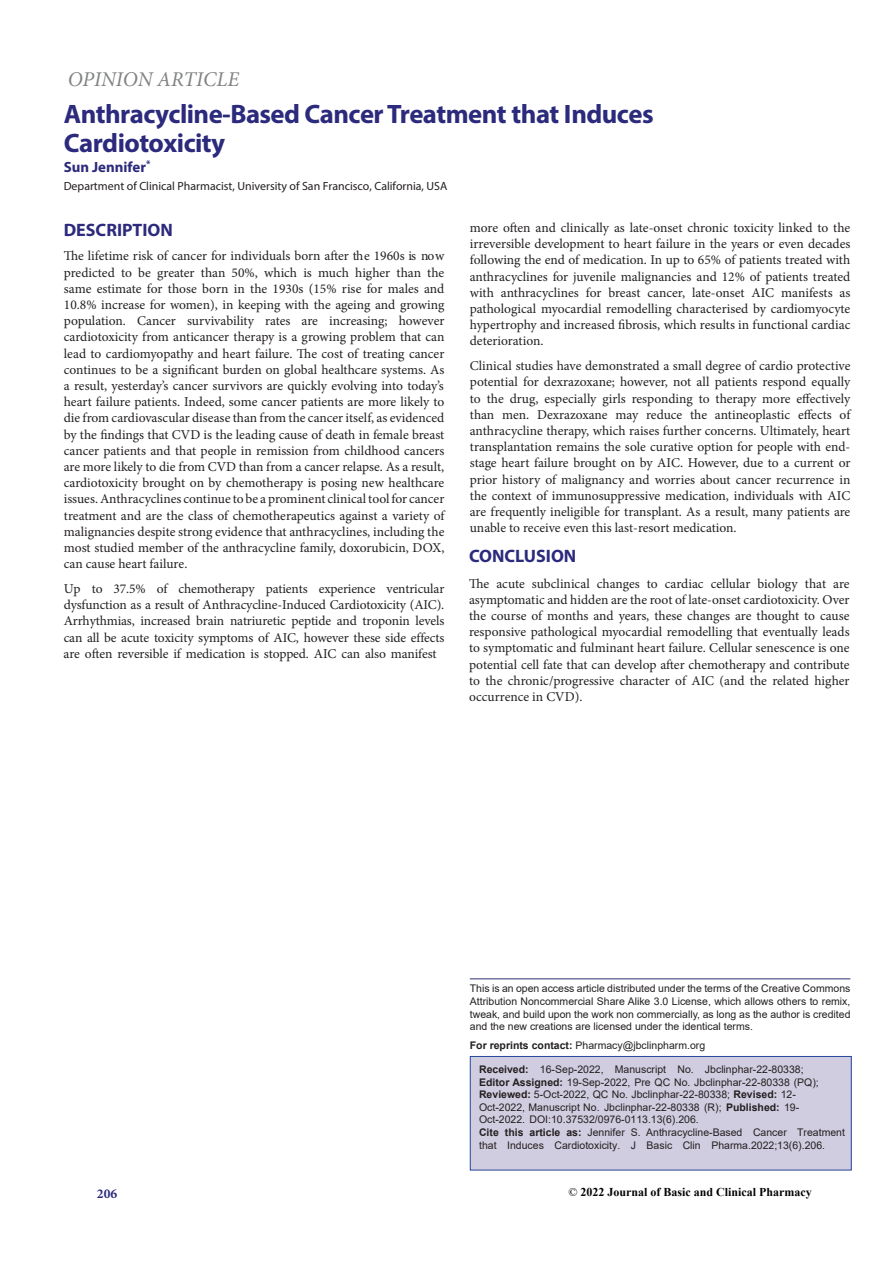
<style>
.page{position:relative;width:893px;height:1263px;background:#fff}
.page>*{position:absolute;margin:0;border:0;box-sizing:border-box;transform-origin:0 0}
.t1{font:700 26.7px/29.1px "Myriad Pro";letter-spacing:-.02em;color:#2c2a7c}
.t2{font:italic 21px "Minion Pro";letter-spacing:-.005em;color:#808284}
.t3{font:700 18px "Myriad Pro";color:#2c2a7c}
.t4{font:700 14.85px "Myriad Pro";color:#2c2a7c}
.t5{font:13.5px/16.2px "Minion Pro";letter-spacing:-.005em;color:#231f20;text-align:justify}
.t6{font:700 13.5px "Minion Pro";color:#2c2a7c}
.t7{font:700 12px "Times New Roman";color:#040503}
.t8{font:11.85px "Myriad Pro";color:#231f20}
.t9{font:10.5px/12.6px "Arial";color:#231f20;text-align:justify}
.s1{font-weight:700}
.s2{font-style:inherit}
.s3{font-weight:400}
</style>
<div class="page">
<hr style="left:470px;top:978px;width:380px;height:1px;background:#2b2f79">
<div style="left:470px;top:1056px;width:381px;height:114px;background:#d1cde0"></div>
<div style="left:470px;top:1056px;width:382px;height:114px;border:1px solid #26489d"></div>
<h2 class="t2" style="left:68px;top:65px;width:173px">OPINION ARTICLE</h2>
<h1 class="t1" style="left:64px;top:99px;width:591px">Anthracycline-Based Cancer Treatment that Induces<br>Cardiotoxicity</h1>
<p class="t4" style="left:64px;top:157px;width:88px">Sun Jennifer<sup>*</sup></p>
<p class="t8" style="left:64px;top:179px;width:385px">Department of Clinical Pharmacist, University of San Francisco, California, USA</p>
<h3 class="t3" style="left:64px;top:218px;width:111px">DESCRIPTION</h3>
<p class="t5" style="left:64px;top:248px;width:382px">The lifetime risk of cancer for individuals born after the 1960s is now predicted to be greater than 50%, which is much higher than the same estimate for those born in the 1930s (15% rise for males and 10.8% increase for women), in keeping with the ageing and growing population. Cancer survivability rates are increasing; however cardiotoxicity from anticancer therapy is a growing problem that can lead to cardiomyopathy and heart failure. The cost of treating cancer continues to be a significant burden on global healthcare systems. As a result, yesterday’s cancer survivors are quickly evolving into today’s heart failure patients. Indeed, some cancer patients are more likely to die from cardiovascular disease than from the cancer itself, as evidenced by the findings that CVD is the leading cause of death in female breast cancer patients and that people in remission from childhood cancers are more likely to die from CVD than from a cancer relapse. As a result, cardiotoxicity brought on by chemotherapy is posing new healthcare issues. Anthracyclines continue to be a prominent clinical tool for cancer treatment and are the class of chemotherapeutics against a variety of malignancies despite strong evidence that anthracyclines, including the most studied member of the anthracycline family, doxorubicin, DOX, can cause heart failure.</p>
<p class="t5" style="left:64px;top:581px;width:382px">Up to 37.5% of chemotherapy patients experience ventricular dysfunction as a result of Anthracycline-Induced Cardiotoxicity (AIC).<br>Arrhythmias, increased brain natriuretic peptide and troponin levels can all be acute toxicity symptoms of AIC, however these side effects are often reversible if medication is stopped. AIC can also manifest</p>
<p class="t5" style="left:470px;top:220px;width:382px">more often and clinically as late-onset chronic toxicity linked to the irreversible development to heart failure in the years or even decades following the end of medication. In up to 65% of patients treated with anthracyclines for juvenile malignancies and 12% of patients treated with anthracyclines for breast cancer, late-onset AIC manifests as pathological myocardial remodelling characterised by cardiomyocyte hypertrophy and increased fibrosis, which results in functional cardiac deterioration.</p>
<p class="t5" style="left:470px;top:358px;width:382px">Clinical studies have demonstrated a small degree of cardio protective potential for dexrazoxane; however, not all patients respond equally to the drug, especially girls responding to therapy more effectively than men. Dexrazoxane may reduce the antineoplastic effects of anthracycline therapy, which raises further concerns. Ultimately, heart transplantation remains the sole curative option for people with end&shy;stage heart failure brought on by AIC. However, due to a current or prior history of malignancy and worries about cancer recurrence in the context of immunosuppressive medication, individuals with AIC are frequently ineligible for transplant. As a result, many patients are unable to receive even this last-resort medication.</p>
<h3 class="t3" style="left:469px;top:544px;width:109px">CONCLUSION</h3>
<p class="t5" style="left:469px;top:575px;width:382px">The acute subclinical changes to cardiac cellular biology that are asymptomatic and hidden are the root of late-onset cardiotoxicity. Over the course of months and years, these changes are thought to cause responsive pathological myocardial remodelling that eventually leads to symptomatic and fulminant heart failure. Cellular senescence is one potential cell fate that can develop after chemotherapy and contribute to the chronic/progressive character of AIC (and the related higher occurrence in CVD).</p>
<p class="t9" style="left:470px;top:982px;width:382px">This is an open access article distributed under the terms of the Creative Commons Attribution Noncommercial Share Alike 3.0 License, which allows others to remix, tweak, and build upon the work non commercially, as long as the author is credited and the new creations are licensed under the identical terms.</p>
<p class="t9" style="left:470px;top:1039px;width:237px"><span class="s1">For reprints contact:</span> Pharmacy@jbclinpharm.org</p>
<p class="t9" style="left:479px;top:1063px;width:367px;text-align:left"><span class="s1">Received:</span> 16-Sep-2022, Manuscript No. <span class="s2">J</span>bclinphar-22-80338;<br><span class="s1">Editor Assigned:</span> 19-Sep-2022, Pre QC No. <span class="s2">J</span>bclinphar-22-80338 (PQ); <span class="s1">Reviewed:</span> 5-Oct-2022, QC No. <span class="s2">J</span>bclinphar-22-80338; <span class="s1">Revised:</span> 12-<br>Oct-2022, Manuscript No. <span class="s2">J</span>bclinphar-22-80338 (R); <span class="s1">Published:</span> 19- Oct-2022. DOI:10.37532/0976-0113.13(6).206.<br><span class="s1">Cite this article as:</span> Jennifer S. Anthracycline-Based Cancer Treatment that Induces Cardiotoxicity. J Basic Clin Pharma.2022;13(6).206.</p>
<p class="t6" style="left:97px;top:1184px;width:22px">206</p>
<p class="t7" style="left:568px;top:1183px;width:245px"><span class="s3">©</span> 2022 Journal of Basic and Clinical Pharmacy</p>
</div>
